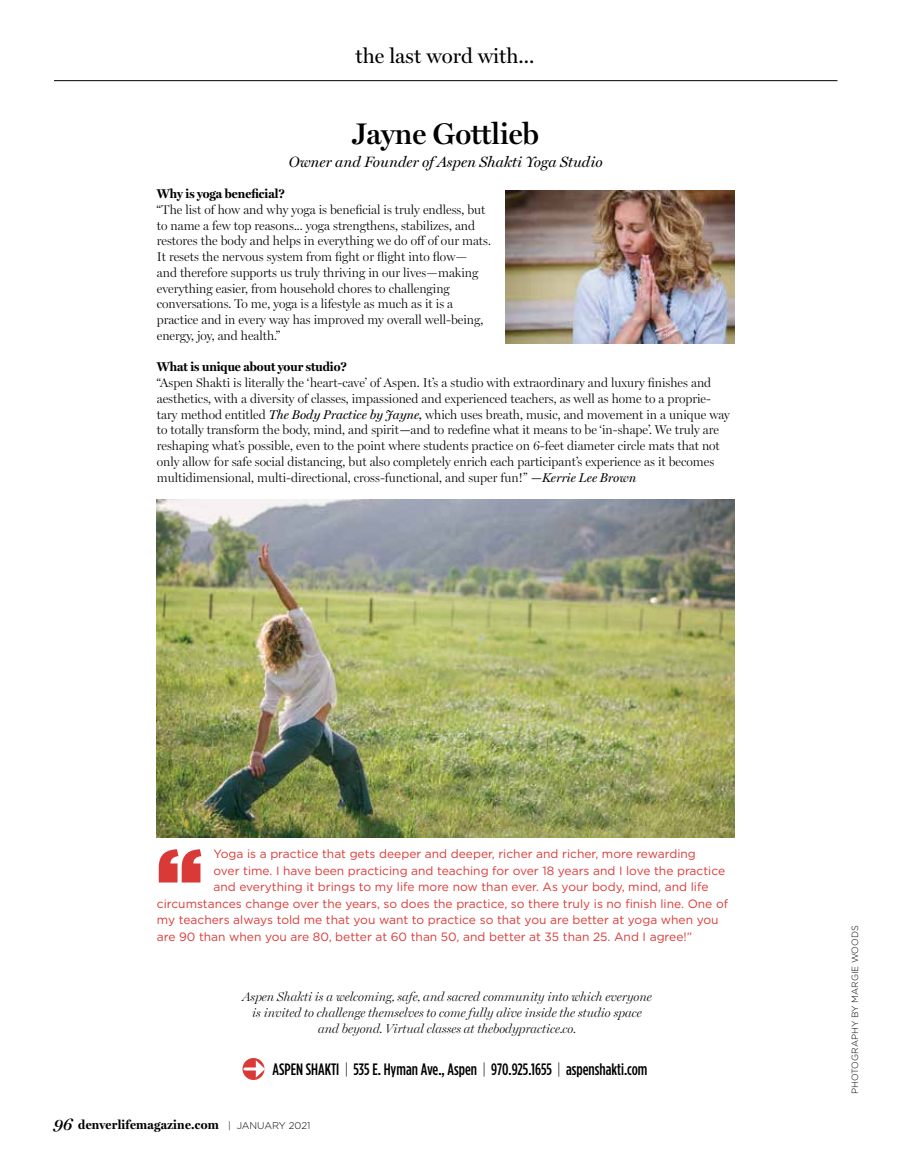
<style>
.page{position:relative;width:905px;height:1175px;background:#fff}
.page>*{position:absolute;margin:0;border:0;box-sizing:border-box;transform-origin:0 0}
.t1{font:900 82.65px "Gotham";color:#d93a37}
.t2{font:600 30px "Miller Display";color:#000}
.t3{font:21px "Miller Display";color:#000}
.t4{font:500 16.5px "Gotham Condensed";color:#000}
.t5{font:italic 15px "Miller Display";color:#000}
.t6{font:300 12.75px/15.8px "Miller Display";color:#000}
.t7{font:italic 300 12.75px/15.8px "Miller Display";color:#000;text-align:center}
.t8{font:700 12.75px "Miller Display";color:#000}
.t9{font:700 12.75px "Miller Display";letter-spacing:.02em;color:#000}
.t10{font:12px "Gotham";color:#d93a37}
.t11{font:300 9px "Gotham";color:#000}
.s1{font-weight:400;font-style:italic}
.s2{font-weight:300}
.s3{font-weight:600;font-style:italic;font-size:16.5px}
.s4{font-family:"Gotham";font-weight:300;font-size:9.75px}
</style>
<div class="page">
<hr style="left:54px;top:80px;width:783px;height:1px;background:#000">
<img style="left:157px;top:499px;width:577px;height:339px">
<img style="left:505px;top:191px;width:229px;height:152px">
<svg style="left:242px;top:1058px;width:22px;height:22px"></svg>
<svg style="left:245px;top:1060px;width:20px;height:17px"></svg>
<h3 class="t3" style="left:355px;top:44px;width:180px">the last word with...</h3>
<h2 class="t2" style="left:352px;top:117px;width:188px">Jayne Gottlieb</h2>
<p class="t5" style="left:289px;top:153px;width:315px">Owner and Founder of Aspen Shakti Yoga Studio</p>
<p class="t8" style="left:157px;top:186px;width:129px">Why is yoga beneficial?</p>
<p class="t6" style="left:157px;top:202px;width:335px">“The list of how and why yoga is beneficial is truly endless, but to name a few top reasons... yoga strengthens, stabilizes, and restores the body and helps in everything we do off of our mats.<br>It resets the nervous system from fight or flight into flow—<br>and therefore supports us truly thriving in our lives—making everything easier, from household chores to challenging conversations. To me, yoga is a lifestyle as much as it is a practice and in every way has improved my overall well-being, energy, joy, and health.”</p>
<p class="t8" style="left:157px;top:360px;width:191px">What is unique about your studio?</p>
<p class="t6" style="left:157px;top:375px;width:574px">“Aspen Shakti is literally the ‘heart-cave’ of Aspen. It’s a studio with extraordinary and luxury finishes and aesthetics, with a diversity of classes, impassioned and experienced teachers, as well as home to a proprie&shy;tary method entitled <span class="s1">The Body Practice by Jayne,</span> which uses breath, music, and movement in a unique way to totally transform the body, mind, and spirit<span class="s1">—</span>and to redefine what it means to be ‘in-shape’. We truly are reshaping what’s possible, even to the point where students practice on 6-feet diameter circle mats that not only allow for safe social distancing, but also completely enrich each participant’s experience as it becomes multidimensional, multi-directional, cross-functional, and super fun!” <span class="s1">—Kerrie Lee Brown</span></p>
<h1 class="t1" style="left:157px;top:819px;width:47px">“</h1>
<p class="t10" style="left:213px;top:846px;width:484px">Yoga is a practice that gets deeper and deeper, richer and richer, more rewarding</p>
<p class="t10" style="left:213px;top:862px;width:513px">over time. I have been practicing and teaching for over 18 years and I love the practice</p>
<p class="t10" style="left:213px;top:879px;width:496px">and everything it brings to my life more now than ever. As your body, mind, and life</p>
<p class="t10" style="left:157px;top:895px;width:573px">circumstances change over the years, so does the practice, so there truly is no finish line. One of</p>
<p class="t10" style="left:157px;top:912px;width:563px">my teachers always told me that you want to practice so that you are better at yoga when you</p>
<p class="t10" style="left:157px;top:928px;width:536px">are 90 than when you are 80, better at 60 than 50, and better at 35 than 25. And I agree!”</p>
<p class="t7" style="left:242px;top:989px;width:411px">Aspen Shakti is a welcoming, safe, and sacred community into which everyone is invited to challenge themselves to come fully alive inside the studio space and beyond. Virtual classes at thebodypractice.co.</p>
<p class="t4" style="left:272px;top:1060px;width:376px">ASPEN SHAKTI <span class="s2">|</span> 535 E. Hyman Ave., Aspen <span class="s2">|</span> 970.925.1655 <span class="s2">|</span> aspenshakti.com</p>
<p class="t9" style="left:54px;top:1117px;width:258px"><span class="s3">96</span> denverlifemagazine.com <span class="s4">| JANUARY 2021</span></p>
<p class="t11" style="left:849px;top:1094px;width:170px;rotate:-90deg">PHOTOGRAPHY BY MARGIE WOODS</p>
</div>
